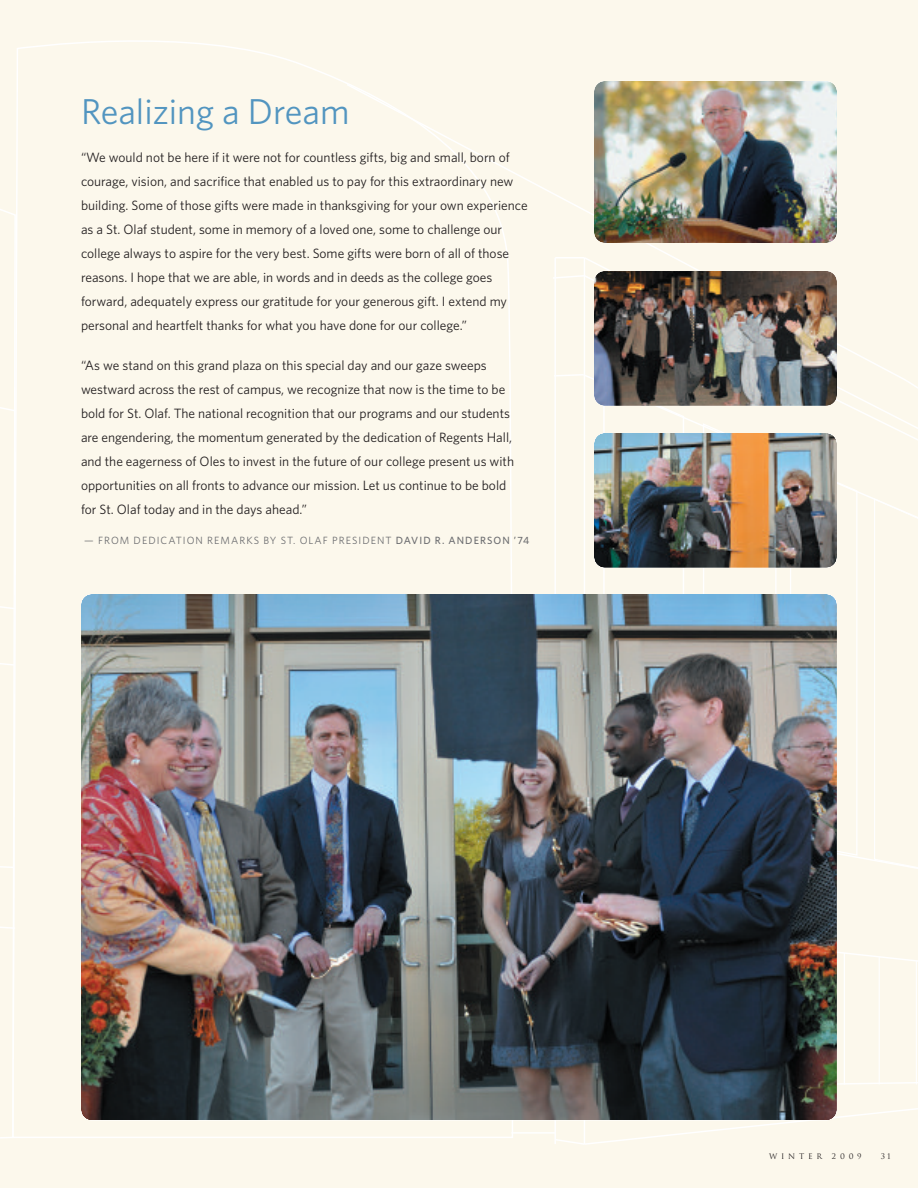
<style>
.page{position:relative;width:918px;height:1188px;background:#fcf8ec}
.page>*{position:absolute;margin:0;border:0;box-sizing:border-box;transform-origin:0 0}
.t1{font:36px "Whitney";color:#5295c0}
.t2{font:13.5px/24px "Whitney";color:#231f20}
.t3{font:10.5px "Whitney";letter-spacing:.1em;color:#6c6d70}
.t4{font:7.5px "Trajan";letter-spacing:.5em;color:#231f20}
.s1{font-weight:500}
</style>
<div class="page">
<svg style="left:0;top:159px;width:17px;height:979px"></svg>
<svg style="left:554px;top:1082px;width:364px;height:63px"></svg>
<svg style="left:345px;top:82px;width:548px;height:391px"></svg>
<svg style="left:553px;top:373px;width:365px;height:496px"></svg>
<svg style="left:837px;top:952px;width:81px;height:10px"></svg>
<hr style="left:844px;top:953px;width:1px;height:132px;background:#fff">
<hr style="left:879px;top:957px;width:1px;height:128px;background:#fff">
<hr style="left:916px;top:960px;width:1px;height:125px;background:#fff">
<hr style="left:511px;top:1132px;width:44px;height:2px;background:#fff">
<img style="left:81px;top:594px;width:756px;height:525px;border-radius:11px">
<img style="left:594px;top:81px;width:243px;height:162px;border-radius:11px">
<img style="left:594px;top:433px;width:243px;height:135px;border-radius:11px">
<img style="left:594px;top:271px;width:243px;height:135px;border-radius:11px">
<h1 class="t1" style="left:81px;top:91px;width:270px">Realizing a Dream</h1>
<p class="t2" style="left:81px;top:145px;width:448px">“We would not be here if it were not for countless gifts, big and small, born of courage, vision, and sacrifice that enabled us to pay for this extraordinary new building. Some of those gifts were made in thanksgiving for your own experience as a St. Olaf student, some in memory of a loved one, some to challenge our college always to aspire for the very best. Some gifts were born of all of those reasons. I hope that we are able, in words and in deeds as the college goes forward, adequately express our gratitude for your generous gift. I extend my personal and heartfelt thanks for what you have done for our college.”</p>
<p class="t2" style="left:81px;top:353px;width:435px">“As we stand on this grand plaza on this special day and our gaze sweeps westward across the rest of campus, we recognize that now is the time to be bold for St. Olaf. The national recognition that our programs and our students are engendering, the momentum generated by the dedication of Regents Hall, and the eagerness of Oles to invest in the future of our college present us with opportunities on all fronts to advance our mission. Let us continue to be bold for St. Olaf today and in the days ahead.”</p>
<p class="t3" style="left:84px;top:534px;width:447px">— FROM DEDICATION REMARKS BY ST. OLAF PRESIDENT <span class="s1">DAVID R. ANDERSON ’74</span></p>
<p class="t4" style="left:769px;top:1153px;width:54px">WINTER</p>
<p class="t4" style="left:832px;top:1153px;width:31px">2009</p>
<p class="t4" style="left:881px;top:1153px;width:11px">31</p>
</div>
